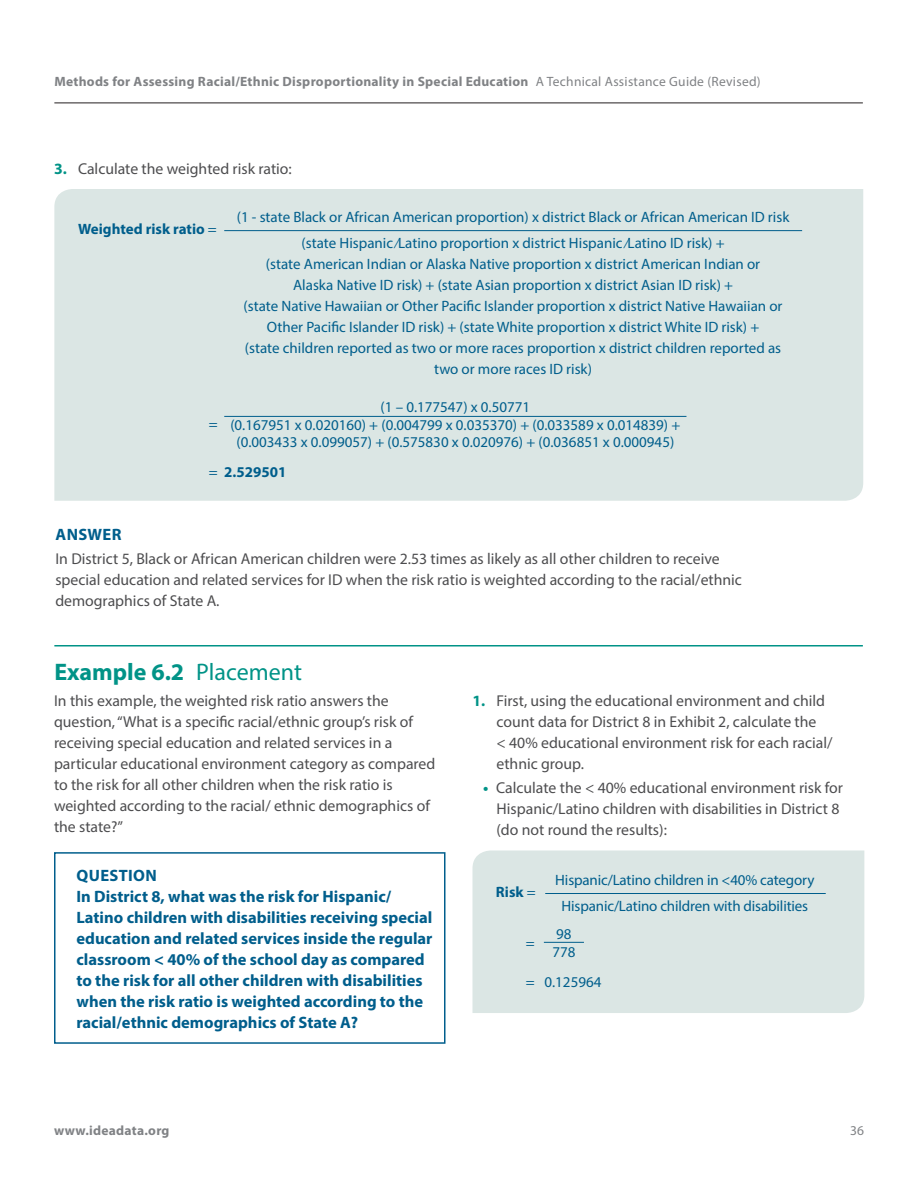
<style>
.page{position:relative;width:918px;height:1188px;background:#fff}
.page>*{position:absolute;margin:0;border:0;box-sizing:border-box;transform-origin:0 0}
.t1{font:700 24px "Myriad Pro";color:#019387}
.t2{font:700 16.5px/21px "Myriad Pro";color:#005e8c}
.t3{font:15.75px/21px "Myriad Pro";color:#4d4d4f}
.Formula{font:15px/21px "Myriad Pro";color:#005e8c;text-align:center}
.Formula-2{font:700 15px "Myriad Pro";color:#005e8c}
.t4{font:700 13.5px "Myriad Pro";letter-spacing:.02em;color:#808285}
.t5{font:13.5px "Myriad Pro";color:#808285}
.s1{font-weight:400}
.s2{font-weight:700;color:#019387}
.s3{font-weight:700}
</style>
<div class="page">
<hr style="left:54px;top:103px;width:809px;height:1px;background:#231f20">
<div style="left:54px;top:189px;width:809px;height:312px;background:#dbe6e4"></div>
<hr style="left:224px;top:230px;width:578px;height:1px;background:#005e8c">
<hr style="left:224px;top:416px;width:462px;height:1px;background:#005e8c">
<hr style="left:54px;top:645px;width:809px;height:1px;background:#019387">
<div style="left:54px;top:852px;width:392px;height:192px;border:2px solid #005e8c"></div>
<div style="left:472px;top:850px;width:392px;height:163px;background:#dbe6e4"></div>
<hr style="left:545px;top:893px;width:281px;height:1px;background:#005e8c">
<hr style="left:544px;top:942px;width:40px;height:1px;background:#005e8c">
<p class="t4" style="left:54px;top:72px;width:708px">Methods for Assessing Racial/Ethnic Disproportionality in Special Education <span class="s1">A Technical Assistance Guide (Revised)</span></p>
<p class="t3" style="left:54px;top:158px;width:239px"><span class="s2">3.</span> Calculate the weighted risk ratio:</p>
<p class="Formula-2" style="left:78px;top:219px;width:140px">Weighted risk ratio <span class="s1">=</span></p>
<p class="Formula" style="left:237px;top:204px;width:554px;line-height:25.5px">(1 - state Black or African American proportion) x district Black or African American ID risk (state Hispanic ⁄Latino proportion x district Hispanic ⁄Latino ID risk) +</p>
<p class="Formula" style="left:244px;top:253px;width:540px">(state American Indian or Alaska Native proportion x district American Indian or<br>Alaska Native ID risk) + (state Asian proportion x district Asian ID risk) +<br>(state Native Hawaiian or Other Pacific Islander proportion x district Native Hawaiian or Other Pacific Islander ID risk) + (state White proportion x district White ID risk) +<br>(state children reported as two or more races proportion x district children reported as two or more races ID risk)</p>
<p class="Formula" style="left:230px;top:398px;width:452px;line-height:18.3px">(1 – 0.177547) x 0.50771<br>(0.167951 x 0.020160) + (0.004799 x 0.035370) + (0.033589 x 0.014839) +</p>
<p class="Formula" style="left:209px;top:427px;width:467px;line-height:29.7px;text-align:left;text-indent:28px">(0.003433 x 0.099057) + (0.575830 x 0.020976) + (0.036851 x 0.000945) = <span class="s3">2.529501</span></p>
<p class="Formula" style="left:209px;top:413px;width:10px">=</p>
<p class="t2" style="left:56px;top:524px;width:68px">ANSWER</p>
<p class="t3" style="left:55px;top:548px;width:688px">In District 5, Black or African American children were 2.53 times as likely as all other children to receive special education and related services for ID when the risk ratio is weighted according to the racial/ethnic demographics of State A.</p>
<h2 class="t1" style="left:54px;top:656px;width:249px">Example 6.2 <span class="s1">Placement</span></h2>
<p class="t3" style="left:54px;top:690px;width:383px">In this example, the weighted risk ratio answers the question, “What is a specific racial/ethnic group’s risk of receiving special education and related services in a particular educational environment category as compared to the risk for all other children when the risk ratio is weighted according to the racial/ ethnic demographics of the state?”</p>
<p class="t2" style="left:76px;top:864px;width:358px">QUESTION<br>In District 8, what was the risk for Hispanic/ Latino children with disabilities receiving special education and related services inside the regular classroom &lt; 40% of the school day as compared to the risk for all other children with disabilities when the risk ratio is weighted according to the racial/ethnic demographics of State A?</p>
<p class="t3" style="left:497px;top:690px;width:338px;text-indent:-24px"><span class="s2">1.</span> First, using the educational environment and child count data for District 8 in Exhibit 2, calculate the<br>&lt; 40% educational environment risk for each racial/ ethnic group.</p>
<p class="t3" style="left:497px;top:777px;width:348px;text-indent:-13px"><span class="s2">•</span> Calculate the &lt; 40% educational environment risk for<br>Hispanic/Latino children with disabilities in District 8 (do not round the results):</p>
<p class="Formula-2" style="left:496px;top:882px;width:41px">Risk <span class="s1">=</span></p>
<p class="Formula" style="left:555px;top:867px;width:261px;line-height:25.5px">Hispanic/Latino children in &lt;40% category<br>Hispanic/Latino children with disabilities</p>
<p class="Formula" style="left:526px;top:932px;width:10px">=</p>
<p class="Formula" style="left:552px;top:925px;width:25px;line-height:17.2px;text-align:left">98<br>778</p>
<p class="Formula" style="left:526px;top:971px;width:77px">= 0.125964</p>
<p class="t4" style="left:54px;top:1121px;width:117px">www.ideadata.org</p>
<p class="t5" style="left:850px;top:1122px;width:15px">36</p>
</div>
